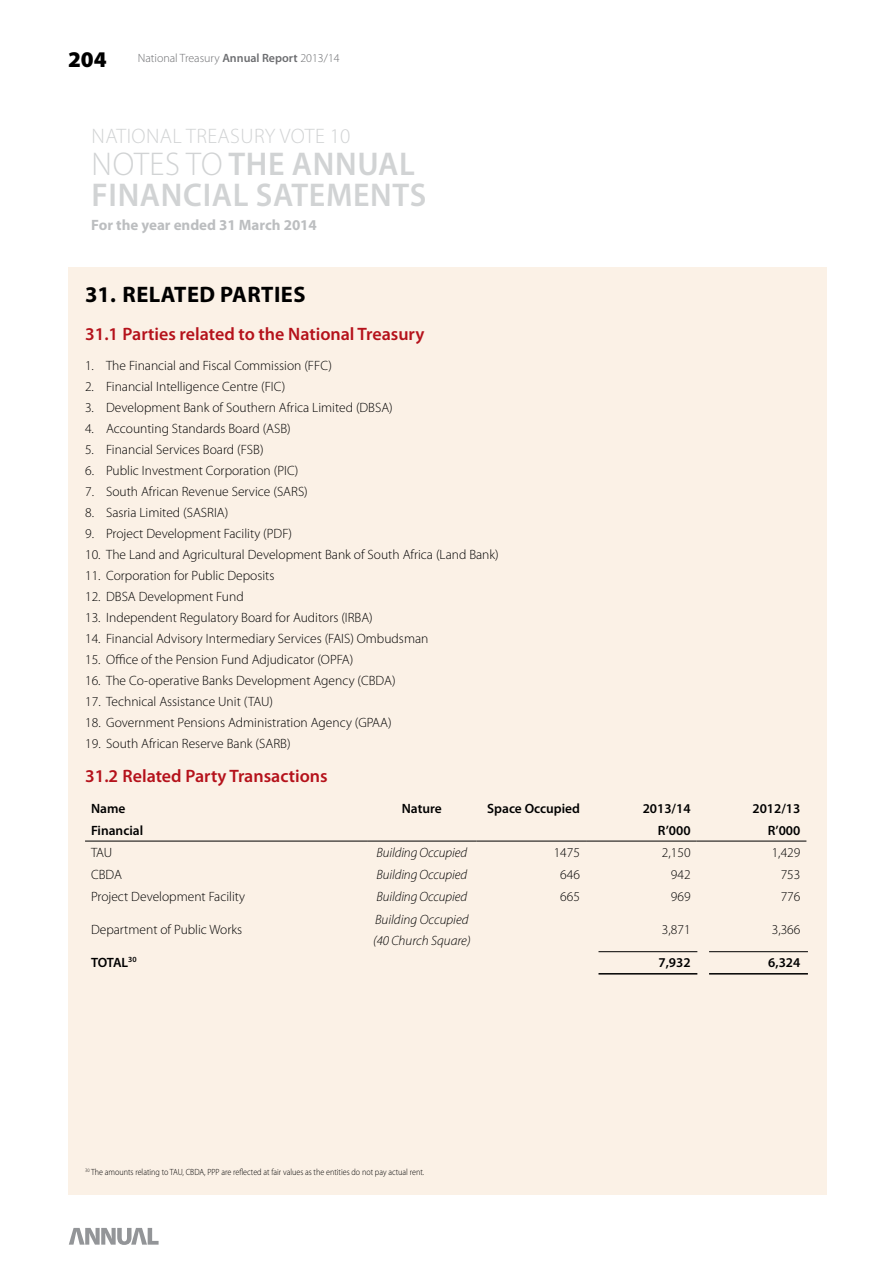
<style>
.page{position:relative;width:893px;height:1263px;background:#fff}
.page>*{position:absolute;margin:0;border:0;box-sizing:border-box;transform-origin:0 0}
.t1{font:600 33px/31.5px "Myriad Pro";letter-spacing:.02em;color:#d1d3d4}
.t2{font:700 22.5px "Myriad Pro";letter-spacing:.02em;color:#000}
.t3{font:900 22.5px "Myriad Pro";color:#000}
.t4{font:300 21px "Myriad Pro";letter-spacing:.02em;color:#d1d3d4}
.t5{font:600 18px "Myriad Pro";color:#b5121b}
.t6{font:700 15px "Myriad Pro";color:#bcbec0}
.t7{font:300 13.5px "Myriad Pro";color:#000}
.t8{font:italic 300 13.5px/21px "Myriad Pro";letter-spacing:-.01em;color:#000}
.t9{font:600 13.5px "Myriad Pro";color:#000}
.t10{font:300 12px "Myriad Pro";color:#6d6e71}
.t11{font:300 9px "Myriad Pro";color:#000;scale:.9 1}
.t12{font:600 7.8px "Myriad Pro";color:#000}
.s1{font-weight:600}
.s2{font-weight:300}
.s3{font-size:13.5px}
</style>
<div class="page">
<svg style="left:69px;top:1228px;width:90px;height:17px"></svg>
<div style="left:68px;top:268px;width:758px;height:927px;background:#fbf1e6"></div>
<hr style="left:85px;top:841px;width:282px;height:1px;background:#000">
<hr style="left:367px;top:841px;width:110px;height:1px;background:#000">
<hr style="left:477px;top:841px;width:109px;height:1px;background:#000">
<hr style="left:586px;top:841px;width:111px;height:1px;background:#000">
<hr style="left:697px;top:841px;width:109px;height:1px;background:#000">
<hr style="left:598px;top:973px;width:99px;height:1px;background:#000">
<hr style="left:709px;top:973px;width:99px;height:1px;background:#000">
<hr style="left:598px;top:951px;width:99px;height:1px;background:#000">
<hr style="left:709px;top:951px;width:99px;height:1px;background:#000">
<h2 class="t3" style="left:68px;top:47px;width:40px">204</h2>
<p class="t10" style="left:138px;top:52px;width:204px">National Treasury <span class="s1">Annual Report</span> 2013/14</p>
<h3 class="t4" style="left:92px;top:125px;width:260px">National Treasury Vote 10</h3>
<h1 class="t1" style="left:92px;top:149px;width:333px"><span class="s2">N otes to</span> the Annual<br>Financial Satements</h1>
<p class="t6" style="left:91px;top:217px;width:227px">For the year ended 31 March 2014</p>
<h2 class="t2" style="left:85px;top:282px;width:222px">31. Related Parties</h2>
<h3 class="t5" style="left:85px;top:324px;width:341px">31.1 Parties related to the National Treasury</h3>
<p class="t7" style="left:85px;top:358px;width:248px">1. The Financial and Fiscal Commission (FFC)</p>
<p class="t7" style="left:85px;top:379px;width:202px">2. Financial I ntelligence Centre (FIC)</p>
<p class="t7" style="left:85px;top:400px;width:309px">3. Development Bank of Southern Africa Limited (DBSA)</p>
<p class="t7" style="left:85px;top:421px;width:207px">4. Accounting Standards Board (AS B)</p>
<p class="t7" style="left:85px;top:442px;width:180px">5. Financial Services Board (FSB)</p>
<p class="t7" style="left:85px;top:463px;width:215px">6. Public I nvestment Corporation (PIC)</p>
<p class="t7" style="left:85px;top:484px;width:224px">7. South African Revenue Service (SARS)</p>
<p class="t7" style="left:85px;top:505px;width:145px">8. Sasria Limited (SAS RIA)</p>
<p class="t7" style="left:85px;top:526px;width:209px">9. Project Development Facility (PDF)</p>
<p class="t7" style="left:85px;top:547px;width:415px">10. The Land and Agricultural Development Bank of South Africa (Land Bank)</p>
<p class="t7" style="left:85px;top:568px;width:191px">11. Corporation for Public Deposits</p>
<p class="t7" style="left:85px;top:589px;width:160px">12. DBSA Development Fund</p>
<p class="t7" style="left:85px;top:610px;width:289px">13. I ndependent Regulatory Board for Auditors (I RBA)</p>
<p class="t7" style="left:85px;top:631px;width:345px">14. Financial Advisory I ntermediary Services (FAIS) Ombudsman</p>
<p class="t7" style="left:85px;top:652px;width:270px">15. Office of the Pension Fund Adjudicator (OPFA)</p>
<p class="t7" style="left:85px;top:673px;width:312px">16. The Co-operative Banks Development Agency (CBDA)</p>
<p class="t7" style="left:85px;top:694px;width:189px">17. Technical Assistance Unit (TAU)</p>
<p class="t7" style="left:85px;top:715px;width:308px">18. Government Pensions Administration Agency (GPAA)</p>
<p class="t7" style="left:85px;top:736px;width:207px">19. South African Reserve Bank (SARB)</p>
<h3 class="t5" style="left:85px;top:766px;width:244px">31.2 Related Party Transactions</h3>
<p class="t9" style="left:91px;top:801px;width:36px">Name</p>
<p class="t9" style="left:402px;top:801px;width:41px">Nature</p>
<p class="t9" style="left:487px;top:801px;width:94px">Space Occupied</p>
<p class="t9" style="left:643px;top:801px;width:49px">2013/14</p>
<p class="t9" style="left:752px;top:801px;width:49px">2012/13</p>
<p class="t9" style="left:91px;top:823px;width:54px">Financial</p>
<p class="t9" style="left:658px;top:823px;width:34px">R’000</p>
<p class="t9" style="left:768px;top:823px;width:34px">R’000</p>
<p class="t7" style="left:91px;top:845px;width:23px">TA U</p>
<p class="t8" style="left:377px;top:842px;width:92px">Building Occupied</p>
<p class="t7" style="left:554px;top:845px;width:28px">1475</p>
<p class="t7" style="left:662px;top:845px;width:30px">2,150</p>
<p class="t7" style="left:772px;top:845px;width:30px">1,429</p>
<p class="t7" style="left:91px;top:867px;width:32px">CBDA</p>
<p class="t8" style="left:377px;top:865px;width:92px">Building Occupied</p>
<p class="t7" style="left:560px;top:867px;width:21px">646</p>
<p class="t7" style="left:671px;top:867px;width:21px">942</p>
<p class="t7" style="left:781px;top:867px;width:21px">753</p>
<p class="t7" style="left:91px;top:889px;width:156px">Project Development Facility</p>
<p class="t8" style="left:377px;top:887px;width:92px">Building Occupied</p>
<p class="t7" style="left:560px;top:889px;width:21px">665</p>
<p class="t7" style="left:671px;top:889px;width:21px">969</p>
<p class="t7" style="left:781px;top:889px;width:21px">776</p>
<p class="t7" style="left:91px;top:922px;width:153px">Department of Public Works</p>
<p class="t8" style="left:373px;top:909px;width:99px">Building Occupied (40 Church Square)</p>
<p class="t7" style="left:662px;top:922px;width:30px">3,871</p>
<p class="t7" style="left:772px;top:922px;width:30px">3,366</p>
<p class="t9" style="left:91px;top:955px;width:9px">TOTA</p>
<p class="t12" style="left:122px;top:955px;width:17px"><span class="s3">L</span>30</p>
<p class="t9" style="left:658px;top:955px;width:34px">7,932</p>
<p class="t9" style="left:768px;top:955px;width:34px">6,324</p>
<p class="t11" style="left:85px;top:1167px;width:378px"><sup>30</sup> The amounts relating to TAU, CBDA, PPP are reflected at fair values as the entities do not pay actual rent.</p>
</div>
